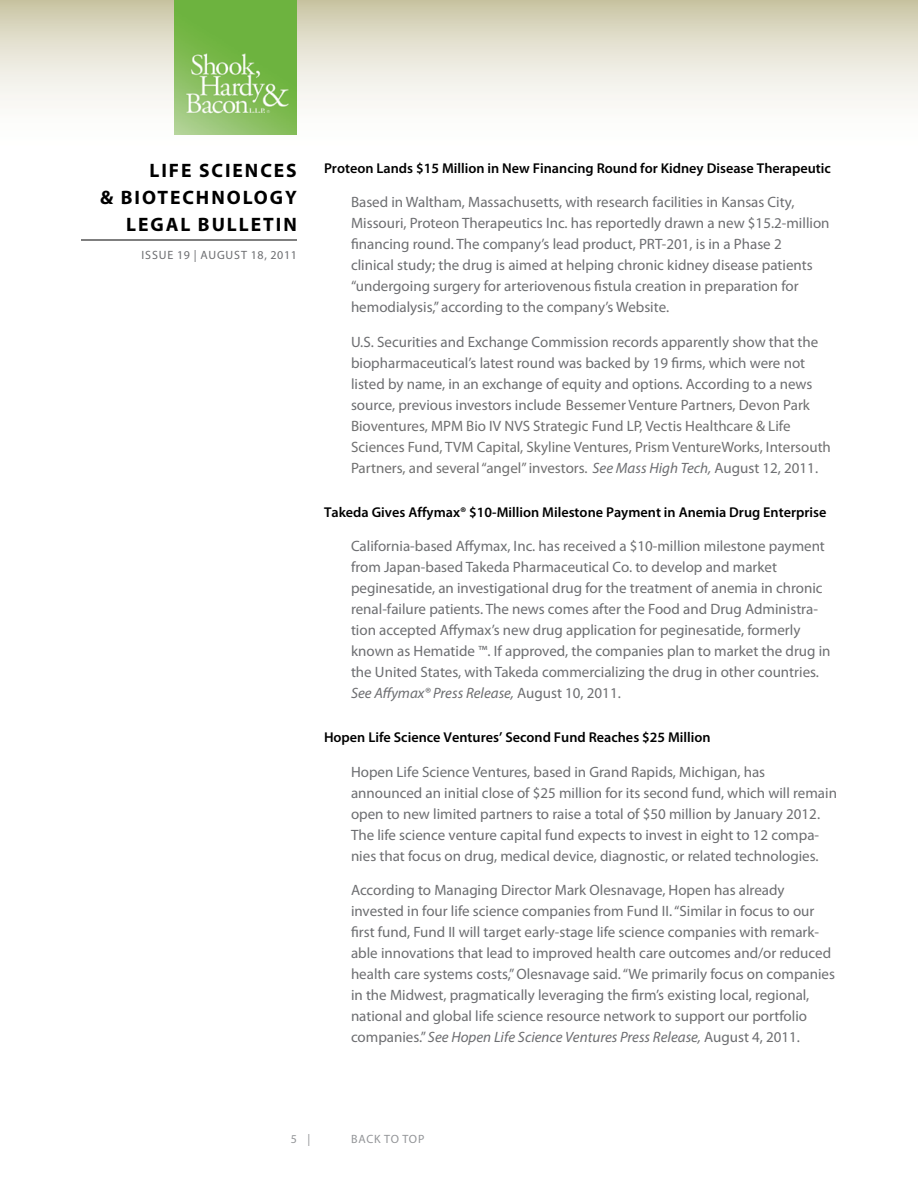
<style>
.page{position:relative;width:918px;height:1188px;background:#fff}
.page>*{position:absolute;margin:0;border:0;box-sizing:border-box;transform-origin:0 0}
.t1{font:700 19.5px "Myriad Pro";letter-spacing:.1em;color:#000}
.t2{font:15px/21px "Myriad Pro";color:#6d6e71}
.t3{font:600 14.25px "Myriad Pro";color:#000}
.t4{font:12px "Myriad Pro";letter-spacing:.05em;color:#6d6e71}
.t5{font:12px "Myriad Pro";color:#939598}
.s1{color:#707070}
.s2{font-style:italic}
</style>
<div class="page">
<svg style="left:0;top:0;width:918px;height:135px"></svg>
<hr style="left:81px;top:240px;width:216px;height:1px;background:#000">
<img style="left:175px;top:0;width:122px;height:135px">
<h1 class="t1" style="left:150px;top:157px;width:149px">LIFE SCIENCES</h1>
<h1 class="t1" style="left:100px;top:184px;width:198px">&amp; BIOTECHNOLOGY</h1>
<h1 class="t1" style="left:126px;top:211px;width:13px">LEG</h1>
<h1 class="t1" style="left:166px;top:211px;width:73px">AL BULLE</h1>
<h1 class="t1" style="left:263px;top:211px;width:23px">TIN</h1>
<p class="t4" style="left:142px;top:248px;width:157px">Issue 19 | AUGUST 18, 2011</p>
<p class="t3" style="left:324px;top:159px;width:509px">Proteon Lands $15 Million in New Financing Round for Kidney Disease Therapeutic</p>
<p class="t2" style="left:351px;top:191px;width:480px">Based in Waltham, Massachusetts, with research facilities in Kansas City, Missouri, Proteon Therapeutics Inc. has reportedly drawn a new $15.2-million financing round. The company’s lead product, PRT-201, is in a Phase 2<br>clinical study; the drug is aimed at helping chronic kidney disease patients “undergoing surgery for arteriovenous fistula creation in preparation for hemodialysis,” according to the company’s Website.</p>
<p class="t2" style="left:351px;top:331px;width:481px">U.S. Securities and Exchange Commission records apparently show that the biopharmaceutical’s latest round was backed by 19 firms, which were not listed by name, in an exchange of equity and options. According to a news source, previous investors include <span class="s1">Bessemer Venture Partners, Devon Park Bioventures, MPM Bio IV NVS Strategic Fund LP, Vectis Healthcare &amp; Life Sciences Fund, TVM Capital, Skyline Ventures, Prism VentureWorks, Intersouth Partners, and several “angel” investors.</span> <span class="s2">See Mass High Tech,</span> August 12, 2011.</p>
<p class="t3" style="left:324px;top:503px;width:504px">Takeda Gives Affymax® $10-Million Milestone Payment in Anemia Drug Enterprise</p>
<p class="t2" style="left:351px;top:536px;width:481px">California-based Affymax, Inc. has received a $10-million milestone payment from Japan-based Takeda Pharmaceutical Co. to develop and market peginesatide, an investigational drug for the treatment of anemia in chronic renal-failure patients. The news comes after the Food and Drug Administra&shy;tion accepted Affymax’s new drug application for peginesatide, formerly known as Hematide ™. If approved, the companies plan to market the drug in the United States, with Takeda commercializing the drug in other countries.<br><span class="s2">See Affymax® Press Release,</span> August 10, 2011.</p>
<p class="t3" style="left:324px;top:729px;width:388px">Hopen Life Science Ventures’ Second Fund Reaches $25 Million</p>
<p class="t2" style="left:351px;top:761px;width:488px">Hopen Life Science Ventures, based in Grand Rapids, Michigan, has announced an initial close of $25 million for its second fund, which will remain open to new limited partners to raise a total of $50 million by January 2012.<br>The life science venture capital fund expects to invest in eight to 12 compa&shy;nies that focus on drug, medical device, diagnostic, or related technologies.</p>
<p class="t2" style="left:351px;top:880px;width:486px">According to Managing Director Mark Olesnavage, Hopen has already invested in four life science companies from Fund II. “Similar in focus to our first fund, Fund II will target early-stage life science companies with remark&shy;able innovations that lead to improved health care outcomes and/or reduced health care systems costs,” Olesnavage said. “We primarily focus on companies in the Midwest, pragmatically leveraging the firm’s existing local, regional, national and global life science resource network to support our portfolio companies.” <span class="s2">See Hopen Life Science Ventures Press Release,</span> August 4, 2011.</p>
<p class="t5" style="left:291px;top:1132px;width:21px">5 |</p>
<p class="t5" style="left:351px;top:1132px;width:9px">back</p>
<p class="t5" style="left:384px;top:1132px;width:27px">to top</p>
</div>
